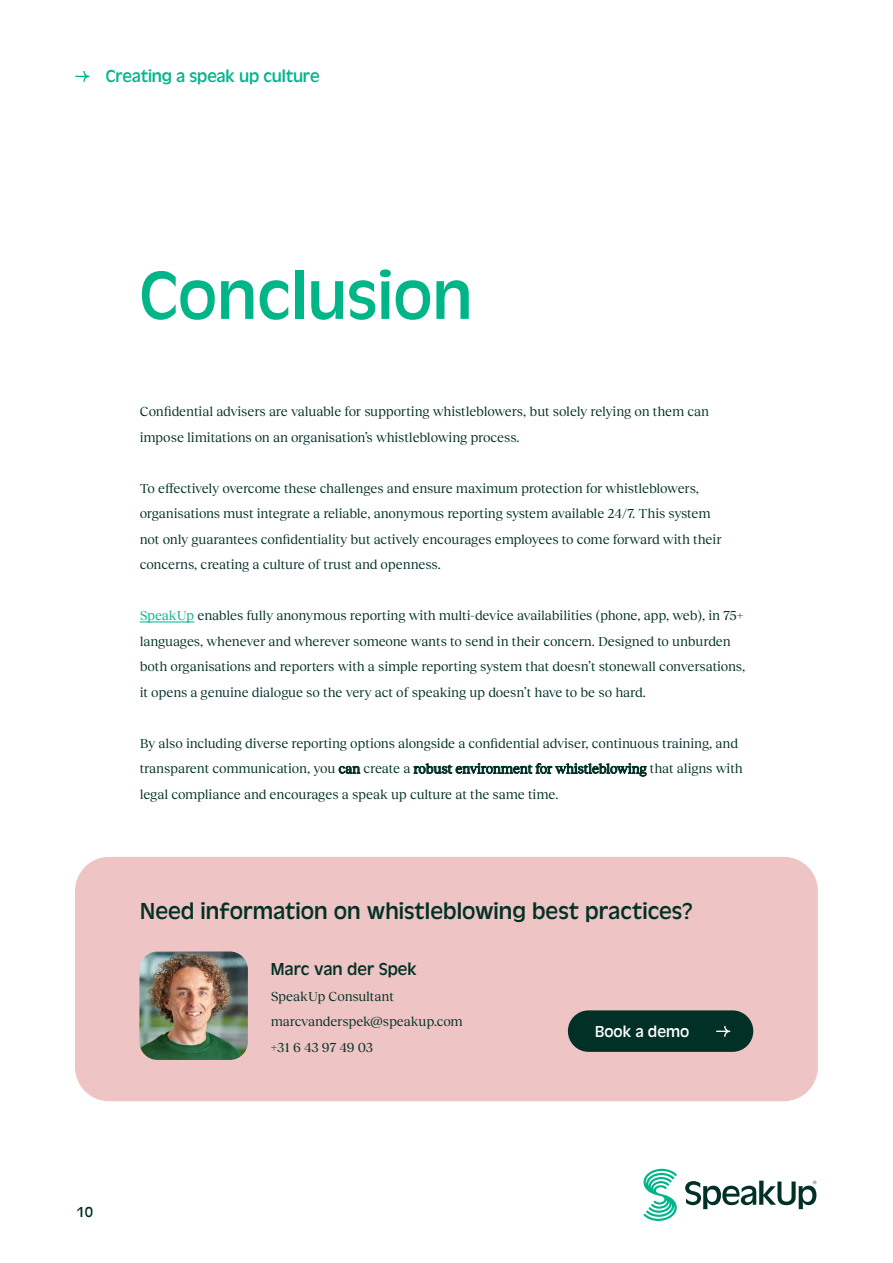
<style>
.page{position:relative;width:893px;height:1263px;background:#fff}
.page>*{position:absolute;margin:0;border:0;box-sizing:border-box;transform-origin:0 0}
.t1{font:70.5px "Antique Oli";color:#00b587}
.t2{font:24px "Antique Oli";color:#003026}
.t3{font:18px "Antique Oli";letter-spacing:-.01em;color:#00b58c}
.t4{font:18px "Antique Oli";color:#003026}
.t5{font:16.5px "Antique Oli";color:#fff}
.t6{font:15px "Antique Oli";color:#002c23}
.Body{font:13.5px/25.5px "Reckless Neue";letter-spacing:-.005em;color:#003026}
.s1{color:#00b58c}
</style>
<div class="page">
<svg style="left:685px;top:1180px;width:131px;height:29px"></svg>
<svg style="left:643px;top:1169px;width:34px;height:52px"></svg>
<svg style="left:75px;top:71px;width:15px;height:11px"></svg>
<div style="left:75px;top:857px;width:743px;height:244px;background:#eec4c4;border-radius:34px"></div>
<img style="left:139px;top:951px;width:109px;height:109px">
<div style="left:568px;top:1010px;width:185px;height:42px;background:#003026;border-radius:21px"></div>
<svg style="left:716px;top:1026px;width:14px;height:11px"></svg>
<hr style="left:140px;top:622px;width:54px;height:1px;background:#00b58c">
<h3 class="t3" style="left:106px;top:66px;width:215px">Creating a speak up culture</h3>
<h1 class="t1" style="left:140px;top:257px;width:334px">Conclusion</h1>
<p class="Body" style="left:140px;top:398px;width:571px">Confidential advisers are valuable for supporting whistleblowers, but solely relying on them can impose limitations on an organisation’s whistleblowing process.</p>
<p class="Body" style="left:140px;top:474px;width:583px">To effectively overcome these challenges and ensure maximum protection for whistleblowers, organisations must integrate a reliable, anonymous reporting system available 24/7. This system not only guarantees confidentiality but actively encourages employees to come forward with their concerns, creating a culture of trust and openness.</p>
<p class="Body" style="left:140px;top:602px;width:607px"><span class="s1">SpeakUp</span> enables fully anonymous reporting with multi-device availabilities (phone, app, web), in 75+ languages, whenever and wherever someone wants to send in their concern. Designed to unburden both organisations and reporters with a simple reporting system that doesn’t stonewall conversations, it opens a genuine dialogue so the very act of speaking up doesn’t have to be so hard.</p>
<p class="Body" style="left:140px;top:729px;width:605px">By also including diverse reporting options alongside a confidential adviser, continuous training, and transparent communication, you can create a robust environment for whistleblowing that aligns with legal compliance and encourages a speak up culture at the same time.</p>
<p class="t2" style="left:140px;top:898px;width:554px">Need information on whistleblowing best practices?</p>
<p class="t4" style="left:271px;top:959px;width:148px">Marc van der Spek</p>
<p class="Body" style="left:271px;top:982px;width:125px">SpeakUp Consultant</p>
<p class="Body" style="left:271px;top:1008px;width:193px">marcvanderspek@speakup.com</p>
<p class="Body" style="left:271px;top:1033px;width:104px">+31 6 43 97 49 03</p>
<p class="t5" style="left:595px;top:1022px;width:96px">Book a demo</p>
<p class="t6" style="left:77px;top:1204px;width:18px">10</p>
</div>
